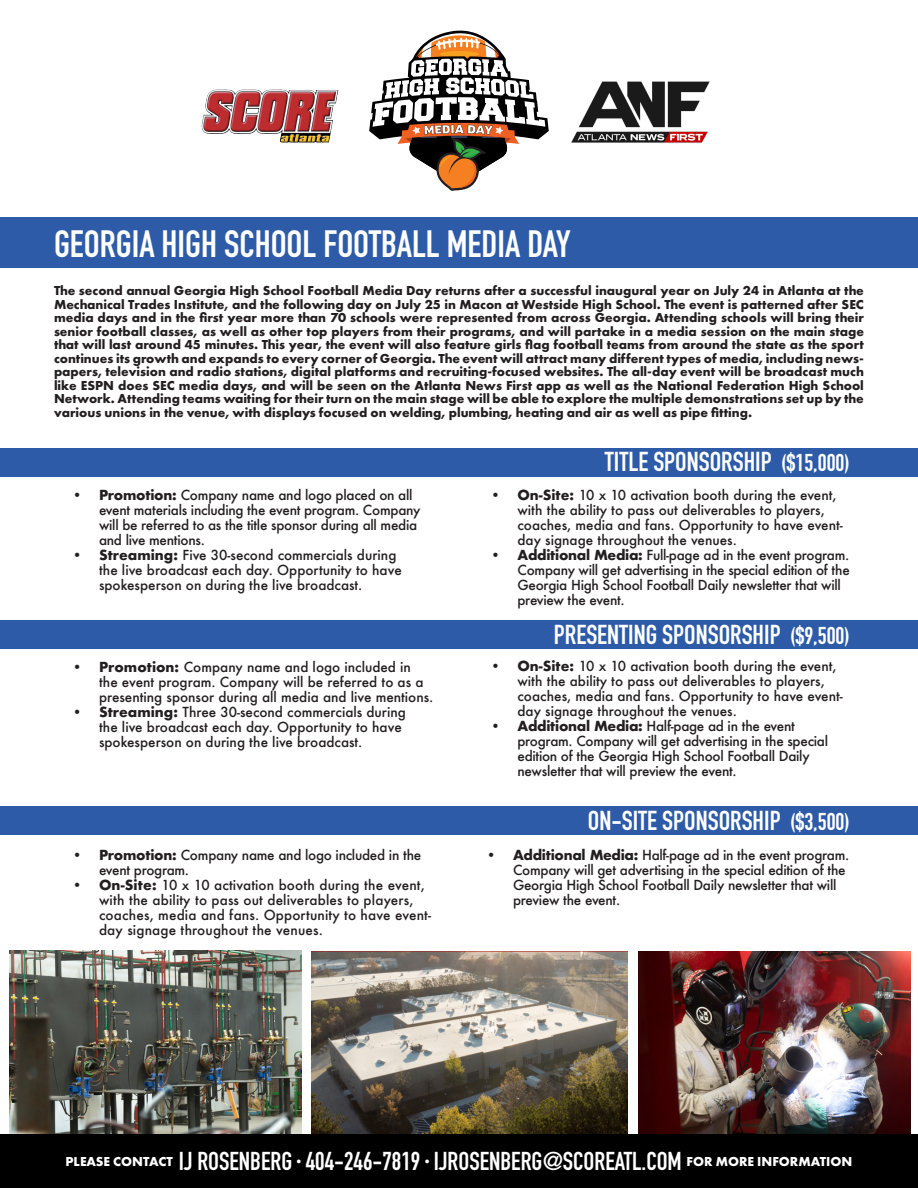
<style>
.page{position:relative;width:918px;height:1188px;background:#fff}
.page>*{position:absolute;margin:0;border:0;box-sizing:border-box;transform-origin:0 0}
.t1{font:37.5px "DIN Engschrift Std";color:#fff}
.t2{font:27px "DIN Engschrift Std";color:#fff}
.t3{font:25.5px "DIN Engschrift Std";color:#fff}
.t4{font:700 13.5px/13.5px "Futura PT";color:#231f20;text-align:justify}
.t5{font:500 13.5px/15px "Futura";color:#231f20}
.t6{font:500 13.5px/15px "Futura";letter-spacing:-.02em;color:#231f20}
.s1{font-weight:700}
.s2{font-size:24px}
</style>
<div class="page">
<img style="left:311px;top:951px;width:316px;height:183px">
<div style="left:0;top:1134px;width:918px;height:54px;background:#000"></div>
<img style="left:571px;top:81px;width:139px;height:62px">
<img style="left:202px;top:90px;width:53px;height:44px">
<svg style="left:369px;top:30px;width:180px;height:161px"></svg>
<div style="left:0;top:218px;width:918px;height:50px;background:#2d5ba8"></div>
<div style="left:0;top:448px;width:918px;height:29px;background:#2d5ba8"></div>
<div style="left:0;top:620px;width:918px;height:29px;background:#2d5ba8"></div>
<div style="left:0;top:807px;width:918px;height:28px;background:#2d5ba8"></div>
<img style="left:9px;top:951px;width:292px;height:183px">
<img style="left:639px;top:952px;width:272px;height:182px">
<p class="t1" style="left:54px;top:222px;width:518px">GEORGIA HIGH SCHOOL FOOTBALL MEDIA DAY</p>
<p class="t4" style="left:54px;top:284px;width:812px">The second annual Georgia High School Football Media Day returns after a successful inaugural year on July 24 in Atlanta at the Mechanical Trades Institute, and the following day on July 25 in Macon at Westside High School. The event is patterned after SEC media days and in the first year more than 70 schools were represented from across Georgia. Attending schools will bring their senior football classes, as well as other top players from their programs, and will partake in a media session on the main stage that will last around 45 minutes. This year, the event will also feature girls flag football teams from around the state as the sport continues its growth and expands to every corner of Georgia. The event will attract many different types of media, including news&shy;papers, television and radio stations, digital platforms and recruiting-focused websites. The all-day event will be broadcast much like ESPN does SEC media days, and will be seen on the Atlanta News First app as well as the National Federation High School Network. Attending teams waiting for their turn on the main stage will be able to explore the multiple demonstrations set up by the various unions in the venue, with displays focused on welding, plumbing, heating and air as well as pipe fitting.</p>
<p class="t6" style="left:99px;top:487px;width:323px;text-indent:-27px"><span class="s1">• Promotion:</span> Company name and logo placed on all event materials including the event program. Company will be referred to as the title sponsor during all media and live mentions.</p>
<p class="t5" style="left:99px;top:547px;width:304px;text-indent:-27px"><span class="s1">• Streaming:</span> Five 30-second commercials during the live broadcast each day. Opportunity to have spokesperson on during the live broadcast.</p>
<p class="t5" style="left:99px;top:659px;width:336px;text-indent:-27px"><span class="s1">• Promotion:</span> Company name and logo included in<br>the event program. Company will be referred to as a presenting sponsor during all media and live mentions.</p>
<p class="t5" style="left:99px;top:704px;width:309px;text-indent:-27px"><span class="s1">• Streaming:</span> Three 30-second commercials during the live broadcast each day. Opportunity to have spokesperson on during the live broadcast.</p>
<p class="t6" style="left:99px;top:847px;width:324px;text-indent:-27px"><span class="s1">• Promotion:</span> Company name and logo included in the event program.</p>
<p class="t5" style="left:99px;top:877px;width:334px;text-indent:-27px"><span class="s1">• On-Site:</span> 10 x 10 activation booth during the event, with the ability to pass out deliverables to players, coaches, media and fans. Opportunity to have event&shy;day signage throughout the venues.</p>
<p class="t2" style="left:605px;top:446px;width:246px">TITLE SPONSORSHIP <span class="s2">($15,000)</span></p>
<p class="t5" style="left:518px;top:487px;width:327px;text-indent:-27px"><span class="s1">• On-Site:</span> 10 x 10 activation booth during the event, with the ability to pass out deliverables to players, coaches, media and fans. Opportunity to have event&shy;day signage throughout the venues.</p>
<p class="t6" style="left:518px;top:547px;width:334px;text-indent:-27px"><span class="s1">• Additional Media:</span> Full-page ad in the event program.<br>Company will get advertising in the special edition of the Georgia High School Football Daily newsletter that will preview the event.</p>
<p class="t2" style="left:554px;top:618px;width:298px">PRESENTING SPONSORSHIP <span class="s2">($9,500)</span></p>
<p class="t5" style="left:518px;top:659px;width:327px;text-indent:-27px"><span class="s1">• On-Site:</span> 10 x 10 activation booth during the event, with the ability to pass out deliverables to players, coaches, media and fans. Opportunity to have event&shy;day signage throughout the venues.</p>
<p class="t6" style="left:518px;top:719px;width:312px;text-indent:-27px"><span class="s1">• Additional Media:</span> Half-page ad in the event program. Company will get advertising in the special edition of the Georgia High School Football Daily newsletter that will preview the event.</p>
<p class="t2" style="left:588px;top:805px;width:264px">ON-SITE SPONSORSHIP <span class="s2">($3,500)</span></p>
<p class="t6" style="left:513px;top:847px;width:338px;text-indent:-27px"><span class="s1">• Additional Media:</span> Half-page ad in the event program.<br>Company will get advertising in the special edition of the Georgia High School Football Daily newsletter that will preview the event.</p>
<p class="t3" style="left:66px;top:1146px;width:788px"><sup>PLEASE</sup> <sup>CONTACT</sup> IJ ROSENBERG<sup>•</sup>404-246-7819<sup>•</sup>IJROSENBERG@SCOREATL.COM <sup>FOR</sup> <sup>MORE</sup> <sup>INFORMATION</sup></p>
</div>
